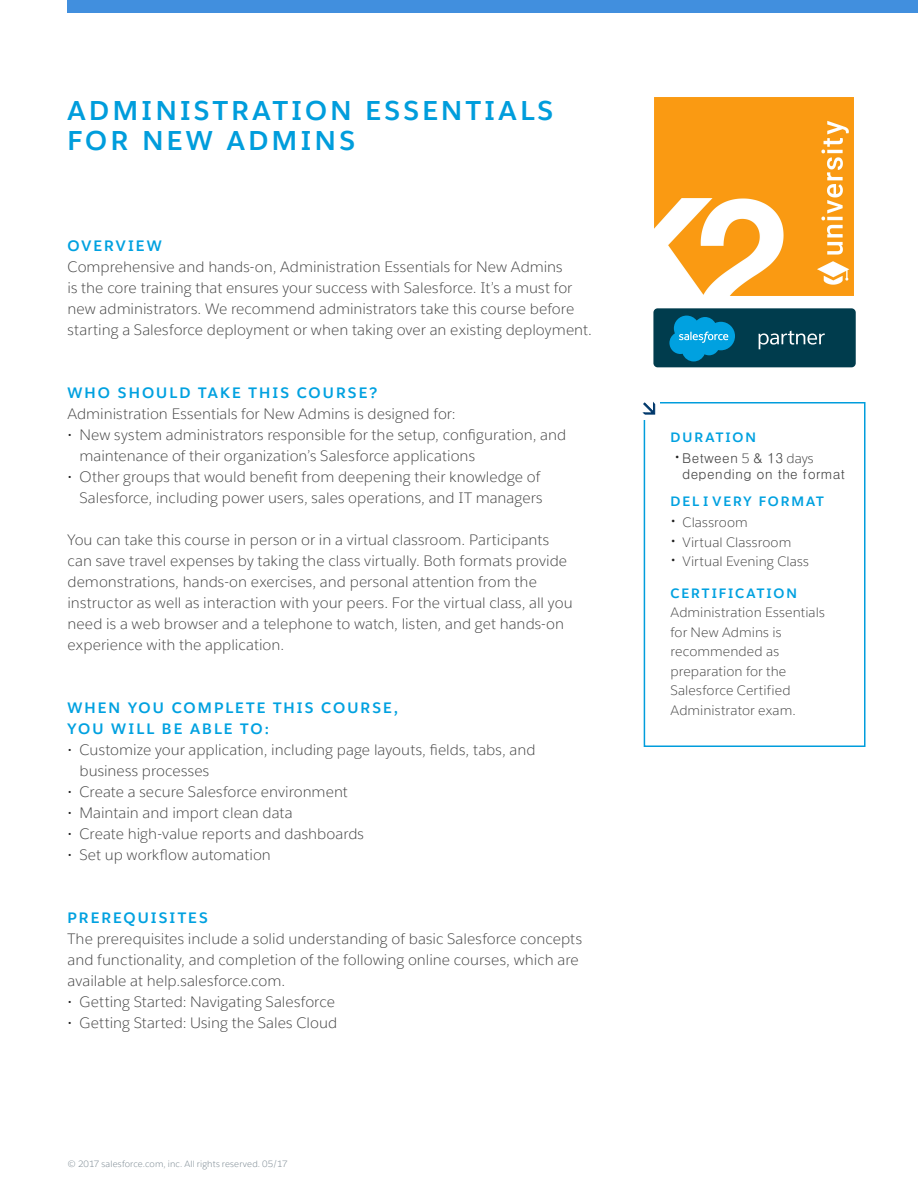
<style>
.page{position:relative;width:918px;height:1188px;background:#fff}
.page>*{position:absolute;margin:0;border:0;box-sizing:border-box;transform-origin:0 0}
.t1{font:700 27px/30px "Salesforce Sans";letter-spacing:.13em;color:#009ddc}
.t2{font:300 15px/21px "Salesforce Sans";color:#424242}
.t3{font:700 15px/21px "Salesforce Sans";letter-spacing:.14em;color:#00a1e0}
.t4{font:300 13.5px/19.5px "Salesforce Sans";letter-spacing:.005em;color:#424242}
.t5{font:300 13.5px/16.2px "Adobe Gothic Std";color:#424242}
.t6{font:700 13.5px "Salesforce Sans";letter-spacing:.145em;color:#00a1e0}
.t7{font:300 9px "Salesforce Sans";letter-spacing:.01em;color:#72808a}
.s1{color:#212121}
.s2{font-family:"Salesforce Sans";font-size:18px;color:#212121}
.s3{font-family:"Salesforce Sans"}
.s4{font-size:18px;color:#212121}
</style>
<div class="page">
<div style="left:68px;top:0;width:850px;height:13px;background:#418fde"></div>
<div style="left:644px;top:402px;width:222px;height:345px;border:2px solid #009ddc"></div>
<div style="left:639px;top:398px;width:21px;height:22px;background:#fff"></div>
<svg style="left:642px;top:401px;width:13px;height:14px"></svg>
<div style="left:653px;top:308px;width:203px;height:59px;background:#003c4d;border-radius:4px"></div>
<svg style="left:669px;top:316px;width:66px;height:45px"></svg>
<svg style="left:758px;top:331px;width:67px;height:18px"></svg>
<img style="left:655px;top:97px;width:198px;height:198px">
<h1 class="t1" style="left:68px;top:96px;width:487px">ADMINISTRATION ESSENTIALS<br>FOR NEW ADMINS</h1>
<p class="t3" style="left:68px;top:235px;width:96px">OVERVIEW</p>
<p class="t2" style="left:67px;top:256px;width:526px">Comprehensive and hands-on, Administration Essentials for New Admins<br>is the core training that ensures your success with Salesforce. It’s a must for new administrators. We recommend administrators take this course before starting a Salesforce deployment or when taking over an existing deployment.</p>
<p class="t3" style="left:68px;top:382px;width:311px">WHO SHOULD TAKE THIS COURSE?</p>
<p class="t2" style="left:67px;top:403px;width:390px">Administration Essentials for New Admins is designed for:</p>
<p class="t2" style="left:79px;top:424px;width:488px;text-indent:-12px"><span class="s1">•</span> New system administrators responsible for the setup, configuration, and maintenance of their organization’s Salesforce applications</p>
<p class="t2" style="left:67px;top:466px;width:477px;text-align:right"><span class="s1">•</span> Other groups that would benefit from deepening their knowledge of<br>Salesforce, including power users, sales operations, and IT managers</p>
<p class="t2" style="left:67px;top:529px;width:507px">You can take this course in person or in a virtual classroom. Participants can save travel expenses by taking the class virtually. Both formats provide demonstrations, hands-on exercises, and personal attention from the instructor as well as interaction with your peers. For the virtual class, all you need is a web browser and a telephone to watch, listen, and get hands-on experience with the application.</p>
<p class="t3" style="left:68px;top:697px;width:332px">WHEN YOU COMPLETE THIS COURSE,<br>YOU WILL BE ABLE TO:</p>
<p class="t2" style="left:79px;top:739px;width:458px;text-indent:-12px"><span class="s1">•</span> Customize your application, including page layouts, fields, tabs, and business processes</p>
<p class="t2" style="left:67px;top:781px;width:282px"><span class="s1">•</span> Create a secure Salesforce environment</p>
<p class="t2" style="left:67px;top:802px;width:227px"><span class="s1">•</span> Maintain and import clean data</p>
<p class="t2" style="left:67px;top:823px;width:298px"><span class="s1">•</span> Create high-value reports and dashboards</p>
<p class="t2" style="left:67px;top:844px;width:205px"><span class="s1">•</span> Set up workflow automation</p>
<p class="t3" style="left:68px;top:907px;width:142px">PREREQUISITES</p>
<p class="t2" style="left:67px;top:928px;width:516px">The prerequisites include a solid understanding of basic Salesforce concepts and functionality, and completion of the following online courses, which are available at help.salesforce.com.</p>
<p class="t2" style="left:67px;top:991px;width:269px"><span class="s1">•</span> Getting Started: Navigating Salesforce</p>
<p class="t2" style="left:67px;top:1012px;width:271px"><span class="s1">•</span> Getting Started: Using the Sales Cloud</p>
<p class="t7" style="left:68px;top:1159px;width:222px">© 2017 salesforce.com, inc. All rights reserved. 05/17</p>
<p class="t6" style="left:671px;top:428px;width:87px">DURATION</p>
<p class="t5" style="left:682px;top:450px;width:165px;text-indent:-8px"><span class="s2">•</span> Between <span class="s3">5</span> &amp; 13 <span class="s3">days </span>depending on the format</p>
<p class="t6" style="left:671px;top:492px;width:155px">DEL I VERY FORMAT</p>
<p class="t4" style="left:670px;top:513px;width:79px"><span class="s4">•</span> Classroom</p>
<p class="t4" style="left:670px;top:532px;width:122px"><span class="s4">•</span> Virtual Classroom</p>
<p class="t4" style="left:670px;top:552px;width:140px"><span class="s4">•</span> Virtual Evening Class</p>
<p class="t6" style="left:671px;top:584px;width:128px">CERTIFICATION</p>
<p class="t4" style="left:670px;top:603px;width:156px">Administration Essentials for New Admins is recommended as preparation for the<br>Salesforce Certified<br>Administrator exam.</p>
</div>
